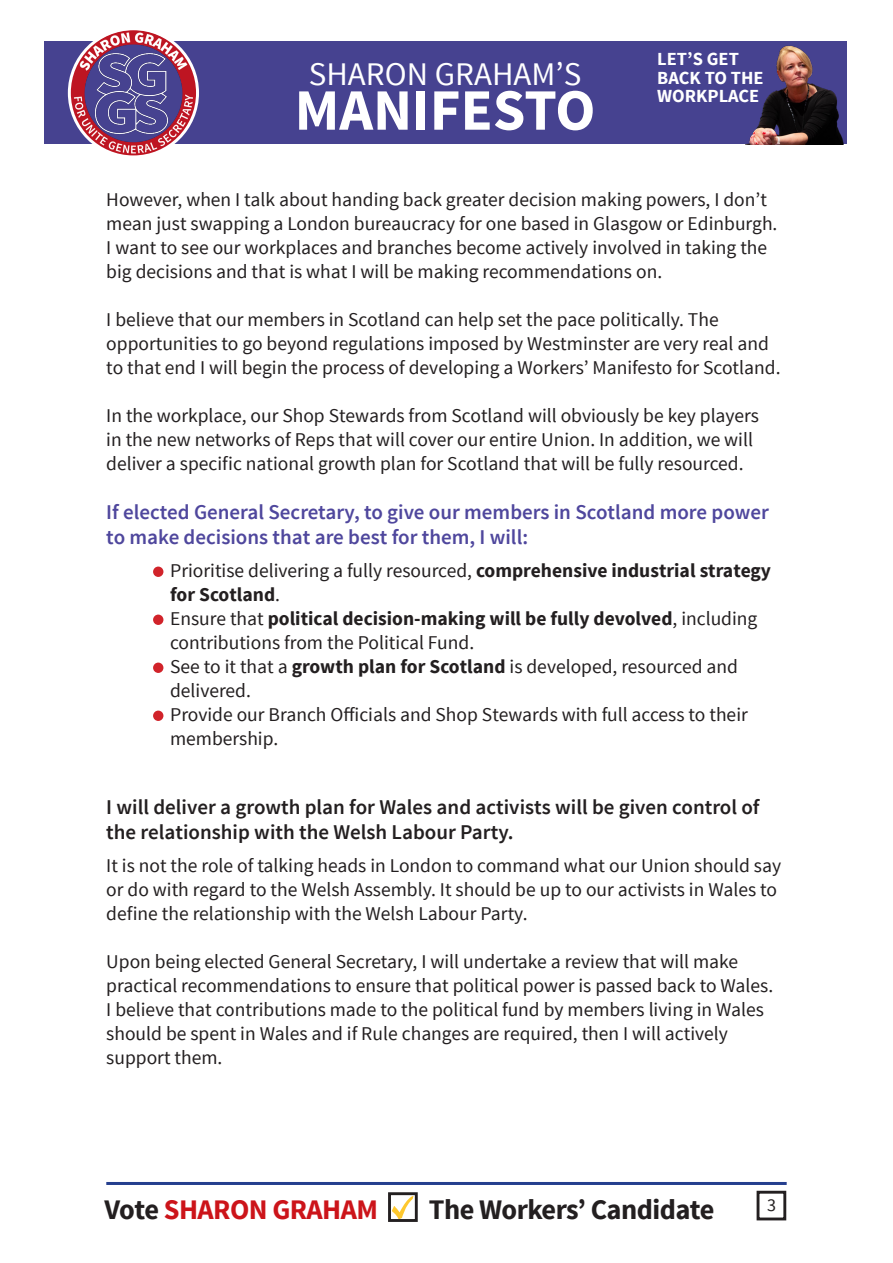
<style>
.page{position:relative;width:893px;height:1263px;background:#fff}
.page>*{position:absolute;margin:0;border:0;box-sizing:border-box;transform-origin:0 0}
.t1{font:700 58.8px "Source Sans Pro";color:#fff}
.t2{font:33px "Source Sans Pro";color:#fff}
.t3{font:700 28.35px "Source Sans Pro";letter-spacing:-.02em;color:#231f20}
.t4{font:700 28.35px "Source Sans Pro";letter-spacing:-.02em;color:#cc141a}
.subhead_purple{font:600 21px/25.2px "Source Sans Pro";color:#231f20}
.subhead_purple-2{font:600 21px/25.2px "Source Sans Pro";color:#4f479d}
.indent_1{font:19.5px/24px "Source Sans Pro";color:#231f20}
.indent_1-2{font:700 19.5px/24px "Source Sans Pro";color:#231f20}
.t5{font:700 18.45px/18.5px "Source Sans Pro";color:#fff}
.t6{font:18px "Source Sans Pro";color:#231f20}
.s1{font-weight:400}
.s2{font-weight:700}
.s3{color:#231f20}
</style>
<div class="page">
<div style="left:44px;top:41px;width:803px;height:103px;background:#464290"></div>
<img style="left:67px;top:31px;width:132px;height:123px">
<img style="left:747px;top:45px;width:97px;height:99px">
<div style="left:68px;top:27px;width:131px;height:131px;border:3px solid #fff;border-radius:50%"></div>
<div style="left:388px;top:1192px;width:30px;height:30px;border:3px solid #231f20"></div>
<svg style="left:392px;top:1196px;width:21px;height:23px"></svg>
<div style="left:757px;top:1191px;width:29px;height:29px;border:3px solid #231f20"></div>
<hr style="left:106px;top:1182px;width:681px;height:3px;background:#253f8e">
<div style="left:153px;top:567px;width:10px;height:10px;background:#d1232a;border-radius:50%"></div>
<div style="left:153px;top:615px;width:10px;height:10px;background:#d1232a;border-radius:50%"></div>
<div style="left:153px;top:663px;width:10px;height:10px;background:#d1232a;border-radius:50%"></div>
<div style="left:153px;top:711px;width:10px;height:10px;background:#d1232a;border-radius:50%"></div>
<h2 class="t2" style="left:309px;top:53px;width:274px">SHARON GRAHAM’S</h2>
<h1 class="t1" style="left:295px;top:72px;width:302px">MANIFESTO</h1>
<p class="t5" style="left:657px;top:50px;width:108px">LET’S GET<br>BACK TO THE<br>WORKPLACE</p>
<p class="indent_1" style="left:106px;top:188px;width:673px">However, when I talk about handing back greater decision making powers, I don’t mean just swapping a London bureaucracy for one based in Glasgow or Edinburgh.<br>I want to see our workplaces and branches become actively involved in taking the big decisions and that is what I will be making recommendations on.</p>
<p class="indent_1" style="left:106px;top:308px;width:676px">I believe that our members in Scotland can help set the pace politically. The opportunities to go beyond regulations imposed by Westminster are very real and to that end I will begin the process of developing a Workers’ Manifesto for Scotland.</p>
<p class="indent_1" style="left:106px;top:404px;width:654px">In the workplace, our Shop Stewards from Scotland will obviously be key players in the new networks of Reps that will cover our entire Union. In addition, we will deliver a specific national growth plan for Scotland that will be fully resourced.</p>
<p class="subhead_purple-2" style="left:106px;top:500px;width:664px">If elected General Secretary, to give our members in Scotland more power to make decisions that are best for them, I will:</p>
<p class="indent_1-2" style="left:170px;top:559px;width:602px"><span class="s1">Prioritise delivering a fully resourced,</span> comprehensive industrial strategy for Scotland<span class="s1">.</span></p>
<p class="indent_1" style="left:170px;top:607px;width:589px">Ensure that <span class="s2">political decision-making will be fully devolved</span>, including contributions from the Political Fund.</p>
<p class="indent_1" style="left:170px;top:655px;width:569px">See to it that a <span class="s2">growth plan for Scotland</span> is developed, resourced and delivered.</p>
<p class="indent_1" style="left:170px;top:703px;width:579px">Provide our Branch Officials and Shop Stewards with full access to their membership.</p>
<p class="subhead_purple" style="left:106px;top:795px;width:655px">I will deliver a growth plan for Wales and activists will be given control of the relationship with the Welsh Labour Party.</p>
<p class="indent_1" style="left:106px;top:853px;width:676px">It is not the role of talking heads in London to command what our Union should say or do with regard to the Welsh Assembly. It should be up to our activists in Wales to define the relationship with the Welsh Labour Party.</p>
<p class="indent_1" style="left:106px;top:949px;width:668px">Upon being elected General Secretary, I will undertake a review that will make practical recommendations to ensure that political power is passed back to Wales.<br>I believe that contributions made to the political fund by members living in Wales should be spent in Wales and if Rule changes are required, then I will actively support them.</p>
<h3 class="t4" style="left:105px;top:1191px;width:275px"><span class="s3">Vote</span> SHARON GRAHAM</h3>
<h3 class="t3" style="left:429px;top:1191px;width:287px">The Workers’ Candidate</h3>
<p class="t6" style="left:767px;top:1193px;width:10px">3</p>
</div>
